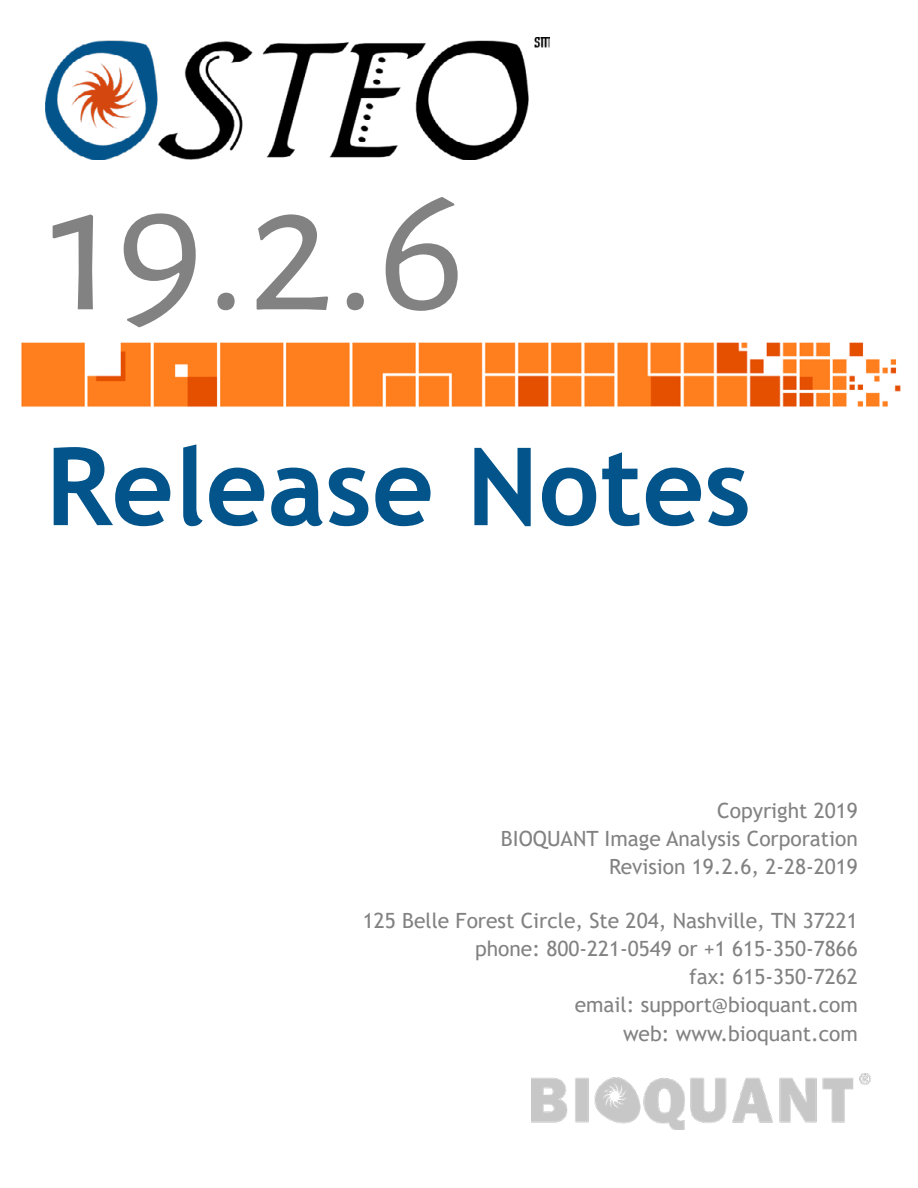
<style>
.page{position:relative;width:918px;height:1188px;background:#fff}
.page>*{position:absolute;margin:0;border:0;box-sizing:border-box;transform-origin:0 0}
.t1{font:189px "Alegreya Sans";color:#828282}
.t2{font:700 108px "Trebuchet MS";color:#02548b}
.t3{font:21px/28.2px "Trebuchet MS";color:#828282;text-align:right}
</style>
<div class="page">
<img style="left:531px;top:1074px;width:340px;height:55px">
<img style="left:21px;top:342px;width:880px;height:65px">
<img style="left:45px;top:37px;width:504px;height:122px">
<h1 class="t1" style="left:51px;top:121px;width:417px">19.2.6</h1>
<h2 class="t2" style="left:46px;top:419px;width:707px">Release Notes</h2>
<p class="t3" style="left:501px;top:796px;width:359px">Copyright 2019<br>BIOQUANT Image Analysis Corporation<br>Revision 19.2.6, 2-28-2019</p>
<p class="t3" style="left:363px;top:906px;width:497px">125 Belle Forest Circle, Ste 204, Nashville, TN 37221 phone: 800-221-0549 or +1 615-350-7866<br>fax: 615-350-7262<br>email: support@bioquant.com<br>web: www.bioquant.com</p>
</div>
